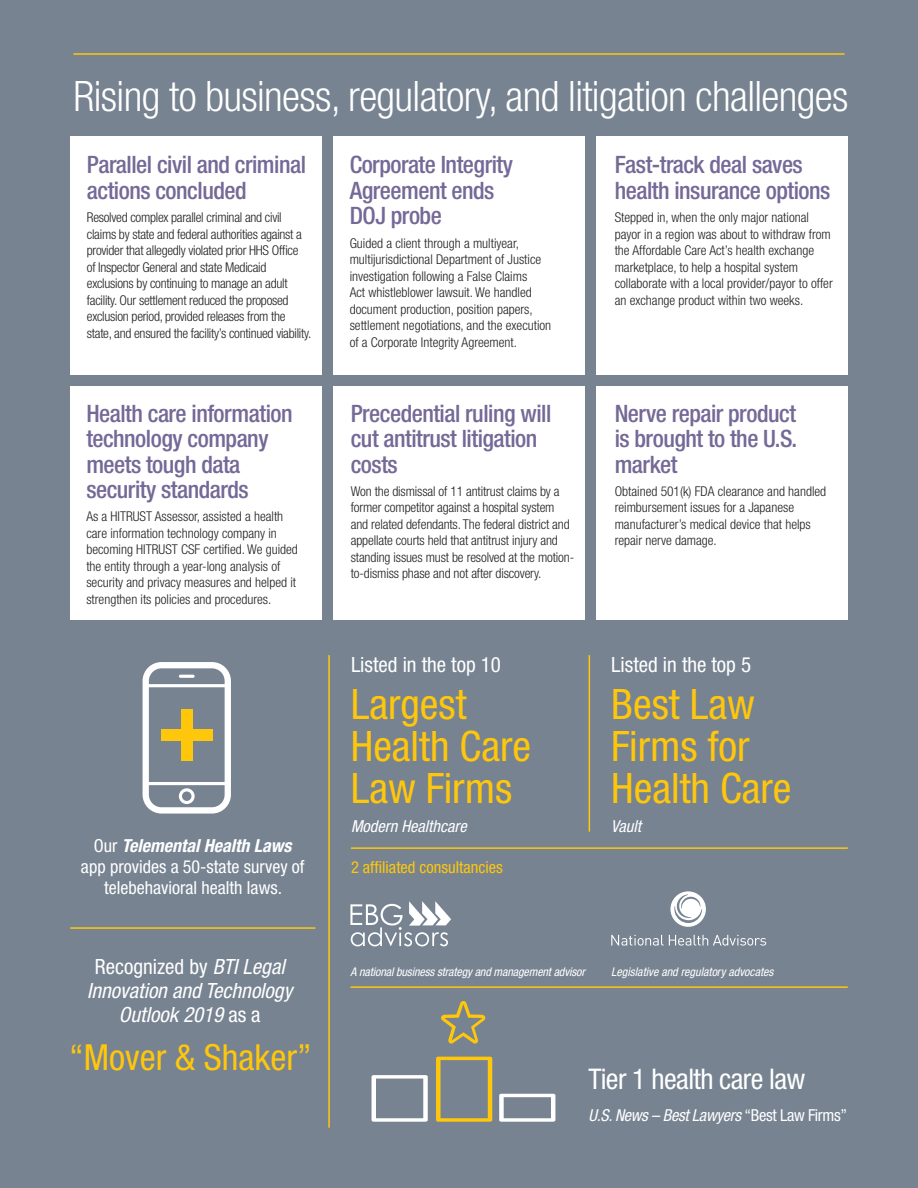
<style>
.page{position:relative;width:918px;height:1188px;background:#778391}
.page>*{position:absolute;margin:0;border:0;box-sizing:border-box;transform-origin:0 0}
.t1{font:300 condensed 42px "Helvetica Neue LT Std";letter-spacing:-.015em;color:#fff}
.t2{font:condensed 42px/42px "Helvetica Neue LT Std";color:#fec70c}
.t3{font:condensed 36px "Helvetica Neue LT Std";color:#fec70c}
.t4{font:condensed 28.5px "Helvetica Neue LT Std";letter-spacing:-.02em;color:#fff}
.t5{font:500 condensed 24px/25.5px "Helvetica Neue LT Std";letter-spacing:-.02em;color:#746997}
.t6{font:italic condensed 21px/24px "Helvetica Neue LT Std";color:#fff;text-align:center}
.t7{font:condensed 21px "Helvetica Neue LT Std";color:#fff}
.t8{font:condensed 18px/21px "Helvetica Neue LT Std";color:#fff;text-align:center}
.t9{font:italic condensed 16.5px "Helvetica Neue LT Std";letter-spacing:-.02em;color:#fff}
.t10{font:condensed 16.5px "Helvetica Neue LT Std";color:#fec70c}
.t11{font:italic condensed 16.5px "Helvetica Neue LT Std";color:#fff}
.t12{font:300 condensed 13.5px/16.5px "Helvetica Neue LT Std";color:#231f20}
.t13{font:300 condensed 13.5px/16.5px "Helvetica Neue LT Std";letter-spacing:-.02em;color:#231f20}
.t14{font:italic condensed 12px "Helvetica Neue LT Std";letter-spacing:-.01em;color:#fff}
.s1{font-weight:700;font-style:italic}
.s2{font-style:normal}
</style>
<div class="page">
<div style="left:70px;top:136px;width:252px;height:239px;background:#fff"></div>
<div style="left:333px;top:136px;width:252px;height:239px;background:#fff"></div>
<div style="left:597px;top:136px;width:251px;height:239px;background:#fff"></div>
<div style="left:70px;top:386px;width:252px;height:234px;background:#fff"></div>
<div style="left:333px;top:386px;width:252px;height:234px;background:#fff"></div>
<div style="left:597px;top:386px;width:251px;height:234px;background:#fff"></div>
<hr style="left:73px;top:53px;width:772px;height:2px;background:#fec70c">
<hr style="left:350px;top:986px;width:498px;height:2px;background:#fec70c">
<hr style="left:351px;top:847px;width:497px;height:2px;background:#fec70c">
<hr style="left:70px;top:927px;width:245px;height:2px;background:#fec70c">
<hr style="left:328px;top:655px;width:2px;height:473px;background:#fec70c">
<hr style="left:589px;top:655px;width:1px;height:177px;background:#fec70c">
<svg style="left:143px;top:662px;width:88px;height:152px"></svg>
<div style="left:181px;top:709px;width:12px;height:51px;background:#fec70c"></div>
<svg style="left:436px;top:1057px;width:56px;height:65px"></svg>
<svg style="left:499px;top:1094px;width:56px;height:28px"></svg>
<svg style="left:372px;top:1075px;width:56px;height:47px"></svg>
<svg style="left:441px;top:1001px;width:45px;height:43px"></svg>
<div style="left:161px;top:729px;width:51px;height:12px;background:#fec70c"></div>
<svg style="left:350px;top:901px;width:101px;height:45px"></svg>
<svg style="left:611px;top:935px;width:155px;height:11px"></svg>
<svg style="left:670px;top:891px;width:36px;height:36px"></svg>
<p class="t1" style="left:73px;top:72px;width:777px">Rising to business, regulatory, and litigation challenges</p>
<p class="t5" style="left:87px;top:152px;width:221px">Parallel civil and criminal actions concluded</p>
<p class="t13" style="left:87px;top:209px;width:226px">Resolved complex parallel criminal and civil claims by state and federal authorities against a provider that allegedly violated prior HHS Office<br>of Inspector General and state Medicaid exclusions by continuing to manage an adult facility. Our settlement reduced the proposed exclusion period, provided releases from the state, and ensured the facility’s continued viability.</p>
<p class="t5" style="left:86px;top:400px;width:208px">Health care information technology company meets tough data security standards</p>
<p class="t12" style="left:86px;top:508px;width:213px">As a HITRUST Assessor, assisted a health care information technology company in becoming HITRUST CSF certified. We guided the entity through a year-long analysis of security and privacy measures and helped it strengthen its policies and procedures.</p>
<p class="t8" style="left:81px;top:835px;width:225px">Our <span class="s1">Telemental Health Laws </span>app provides a 50-state survey of telebehavioral health laws.</p>
<p class="t6" style="left:87px;top:955px;width:207px"><span class="s2">Recognized by</span> BTI Legal<br>Innovation and Technology<br>Outlook 2019 <span class="s2">as a</span></p>
<p class="t3" style="left:69px;top:1036px;width:244px">“Mover &amp; Shaker”</p>
<p class="t5" style="left:350px;top:152px;width:165px">Corporate Integrity<br>Agreement ends<br>DOJ probe</p>
<p class="t12" style="left:350px;top:234px;width:203px">Guided a client through a multiyear, multijurisdictional Department of Justice investigation following a False Claims<br>Act whistleblower lawsuit. We handled document production, position papers, settlement negotiations, and the execution of a Corporate Integrity Agreement.</p>
<p class="t5" style="left:351px;top:400px;width:202px">Precedential ruling will cut antitrust litigation costs</p>
<p class="t12" style="left:351px;top:483px;width:225px">Won the dismissal of 11 antitrust claims by a former competitor against a hospital system and related defendants. The federal district and appellate courts held that antitrust injury and standing issues must be resolved at the motion&shy;to-dismiss phase and not after discovery.</p>
<p class="t7" style="left:351px;top:652px;width:151px">Listed in the top 10</p>
<p class="t5" style="left:615px;top:152px;width:217px">Fast-track deal saves health insurance options</p>
<p class="t12" style="left:615px;top:209px;width:220px">Stepped in, when the only major national payor in a region was about to withdraw from the Affordable Care Act’s health exchange marketplace, to help a hospital system collaborate with a local provider/payor to offer an exchange product within two weeks.</p>
<p class="t5" style="left:615px;top:400px;width:184px;text-align:justify">Nerve repair product is brought to the U.S. market</p>
<p class="t12" style="left:615px;top:483px;width:213px">Obtained 501(k) FDA clearance and handled reimbursement issues for a Japanese manufacturer’s medical device that helps repair nerve damage.</p>
<p class="t7" style="left:611px;top:652px;width:141px">Listed in the top 5</p>
<p class="t2" style="left:351px;top:683px;width:182px">Largest<br>Health Care<br>Law Firms</p>
<p class="t2" style="left:611px;top:683px;width:182px">Best Law<br>Firms for<br>Health Care</p>
<p class="t11" style="left:351px;top:816px;width:117px">Modern Healthcare</p>
<p class="t11" style="left:611px;top:816px;width:31px">Vault</p>
<p class="t10" style="left:351px;top:857px;width:153px">2 affiliated consultancies</p>
<p class="t14" style="left:350px;top:965px;width:236px">A national business strategy and management advisor</p>
<p class="t14" style="left:611px;top:965px;width:164px">Legislative and regulatory advocates</p>
<p class="t4" style="left:589px;top:1062px;width:218px">Tier 1 health care law</p>
<p class="t9" style="left:589px;top:1106px;width:260px">U.S. News – Best Lawyers <span class="s2">“Best Law Firms”</span></p>
</div>
